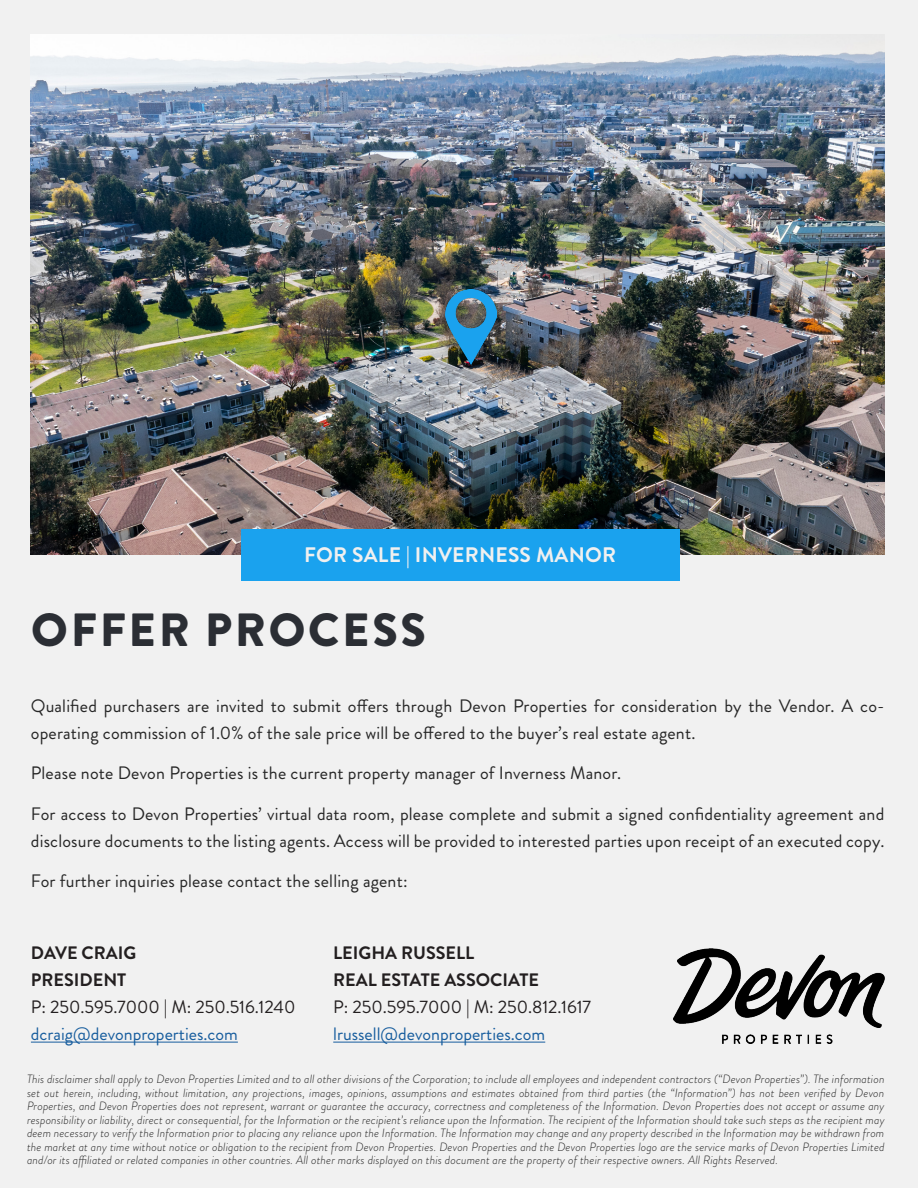
<style>
.page{position:relative;width:918px;height:1188px;background:#f0f0f0}
.page>*{position:absolute;margin:0;border:0;box-sizing:border-box;transform-origin:0 0}
.Title{font:900 46.5px "Brandon Grotesque";letter-spacing:.06em;color:#2b2e34}
.Subtitle_1{font:700 21px "Brandon Grotesque";letter-spacing:.01em;color:#f0f0f0}
.Subtitle_1-2{font:18px/27px "Brandon Grotesque";letter-spacing:.01em;color:#262626}
.t1{font:18px "Brandon Grotesque";color:#231f20}
.t2{font:18px "Brandon Grotesque";color:#175d9e}
.t3{font:700 18px "Brandon Grotesque";color:#231f20}
.Subtitle_1-3{font:italic 300 12px/13.5px "Brandon Grotesque";letter-spacing:.01em;color:#262626;text-align:justify}
</style>
<div class="page">
<img style="left:31px;top:35px;width:854px;height:520px">
<div style="left:241px;top:529px;width:439px;height:52px;background:#1aa2ee"></div>
<img style="left:673px;top:949px;width:212px;height:94px">
<hr style="left:31px;top:1042px;width:207px;height:1px;background:#175d9e">
<hr style="left:333px;top:1042px;width:212px;height:1px;background:#175d9e">
<img style="left:445px;top:289px;width:52px;height:75px">
<p class="Subtitle_1" style="left:304px;top:540px;width:314px">FOR SALE | INVERNESS MANOR</p>
<p class="Title" style="left:31px;top:597px;width:396px">OFFER PROCESS</p>
<p class="Subtitle_1-2" style="left:31px;top:692px;width:855px">Qualified purchasers are invited to submit offers through Devon Properties for consideration by the Vendor. A co&shy;operating commission of 1.0% of the sale price will be offered to the buyer’s real estate agent.</p>
<p class="Subtitle_1-2" style="left:31px;top:760px;width:592px">Please note Devon Properties is the current property manager of Inverness Manor.</p>
<p class="Subtitle_1-2" style="left:31px;top:800px;width:855px">For access to Devon Properties’ virtual data room, please complete and submit a signed confidentiality agreement and disclosure documents to the listing agents. Access will be provided to interested parties upon receipt of an executed copy.</p>
<p class="Subtitle_1-2" style="left:31px;top:868px;width:378px">For further inquiries please contact the selling agent:</p>
<p class="t3" style="left:31px;top:941px;width:107px">DAVE CRAIG</p>
<p class="t3" style="left:31px;top:968px;width:97px">PRESIDENT</p>
<p class="t1" style="left:31px;top:995px;width:266px">P: 250.595.7000 | M: 250.516.1240</p>
<p class="t2" style="left:31px;top:1022px;width:208px">dcraig@devonproperties.com</p>
<p class="t3" style="left:333px;top:941px;width:143px">LEIGHA RUSSELL</p>
<p class="t3" style="left:333px;top:968px;width:207px">REAL ESTATE ASSOCIATE</p>
<p class="t1" style="left:333px;top:995px;width:259px">P: 250.595.7000 | M: 250.812.1617</p>
<p class="t2" style="left:333px;top:1022px;width:214px">lrussell@devonproperties.com</p>
<p class="Subtitle_1-3" style="left:27px;top:1072px;width:859px">This disclaimer shall apply to Devon Properties Limited and to all other divisions of the Corporation; to include all employees and independent contractors (“Devon Properties”). The information set out herein, including, without limitation, any projections, images, opinions, assumptions and estimates obtained from third parties (the “Information”) has not been verified by Devon Properties, and Devon Properties does not represent, warrant or guarantee the accuracy, correctness and completeness of the Information. Devon Properties does not accept or assume any responsibility or liability, direct or consequential, for the Information or the recipient’s reliance upon the Information. The recipient of the Information should take such steps as the recipient may deem necessary to verify the Information prior to placing any reliance upon the Information. The Information may change and any property described in the Information may be withdrawn from the market at any time without notice or obligation to the recipient from Devon Properties. Devon Properties and the Devon Properties logo are the service marks of Devon Properties Limited and/or its affiliated or related companies in other countries. All other marks displayed on this document are the property of their respective owners. All Rights Reserved.</p>
</div>
